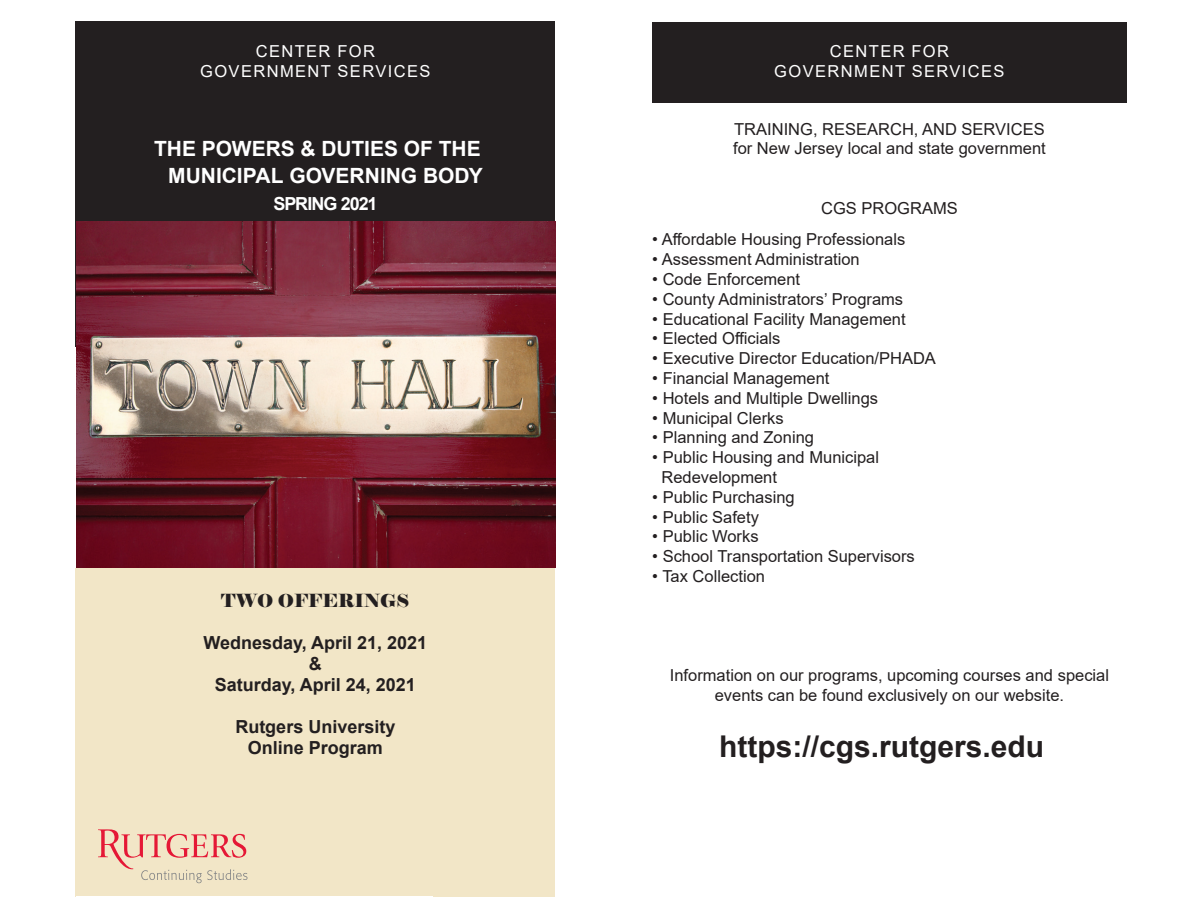
<style>
.page{position:relative;width:1188px;height:918px;background:#fff}
.page>*{position:absolute;margin:0;border:0;box-sizing:border-box;transform-origin:0 0}
.t1{font:700 30px "Arial";color:#231f20}
.t2{font:700 21px/27px "Arial";color:#fff;text-align:right}
.t3{font:700 18px/21px "Arial";color:#231f20;text-align:center}
.t4{font:18px "Elephant";color:#231f20}
.t5{font:700 18px "Arial";letter-spacing:-.055em;color:#fff}
.t6{font:16.5px/19.8px "Arial";color:#231f20}
.t7{font:16.5px/19.8px "Arial";letter-spacing:.085em;color:#fff;text-align:center}
</style>
<div class="page">
<div style="left:76px;top:118px;width:479px;height:229px;background:#231f20"></div>
<div style="left:76px;top:22px;width:479px;height:100px;background:#231f20"></div>
<img style="left:76px;top:221px;width:479px;height:347px">
<div style="left:76px;top:568px;width:479px;height:328px;background:#f2e6c7"></div>
<svg style="left:98px;top:829px;width:149px;height:54px"></svg>
<div style="left:652px;top:22px;width:475px;height:80px;background:#231f20"></div>
<p class="t7" style="left:200px;top:41px;width:232px">CENTER FOR<br>GOVERNMENT SERVICES</p>
<p class="t2" style="left:154px;top:135px;width:330px">THE POWERS &amp; DUTIES OF THE<br>MUNICIPAL GOVERNING BODY</p>
<p class="t5" style="left:273px;top:191px;width:106px">SPRING 2021</p>
<p class="t4" style="left:221px;top:589px;width:190px">TWO OFFERINGS</p>
<p class="t3" style="left:203px;top:632px;width:225px">Wednesday, April 21, 2021 &amp;<br>Saturday, April 24, 2021</p>
<p class="t3" style="left:235px;top:716px;width:162px">Rutgers University<br>Online Program</p>
<p class="t7" style="left:774px;top:41px;width:232px">CENTER FOR<br>GOVERNMENT SERVICES</p>
<p class="t6" style="left:733px;top:119px;width:314px">TRAINING, RESEARCH, AND SERVICES for New Jersey local and state government</p>
<p class="t6" style="left:821px;top:198px;width:138px">CGS PROGRAMS</p>
<p class="t6" style="left:652px;top:230px;width:255px">• Affordable Housing Professionals</p>
<p class="t6" style="left:652px;top:249px;width:209px">• Assessment Administration</p>
<p class="t6" style="left:652px;top:269px;width:149px">• Code Enforcement</p>
<p class="t6" style="left:652px;top:289px;width:252px">• County Administrators’ Programs</p>
<p class="t6" style="left:652px;top:309px;width:255px">• Educational Facility Management</p>
<p class="t6" style="left:652px;top:329px;width:130px">• Elected Officials</p>
<p class="t6" style="left:652px;top:348px;width:285px">• Executive Director Education/PHADA</p>
<p class="t6" style="left:652px;top:368px;width:179px">• Financial Management</p>
<p class="t6" style="left:652px;top:388px;width:227px">• Hotels and Multiple Dwellings</p>
<p class="t6" style="left:652px;top:408px;width:133px">• Municipal Clerks</p>
<p class="t6" style="left:652px;top:428px;width:163px">• Planning and Zoning</p>
<p class="t6" style="left:661px;top:447px;width:219px;text-indent:-9px">• Public Housing and Municipal<br>Redevelopment</p>
<p class="t6" style="left:652px;top:487px;width:144px">• Public Purchasing</p>
<p class="t6" style="left:652px;top:507px;width:108px">• Public Safety</p>
<p class="t6" style="left:652px;top:527px;width:108px">• Public Works</p>
<p class="t6" style="left:652px;top:546px;width:264px">• School Transportation Supervisors</p>
<p class="t6" style="left:652px;top:566px;width:114px">• Tax Collection</p>
<p class="t6" style="left:670px;top:665px;width:441px;text-align:center">Information on our programs, upcoming courses and special events can be found exclusively on our website.</p>
<h1 class="t1" style="left:719px;top:725px;width:327px">https://cgs.rutgers.edu</h1>
</div>
